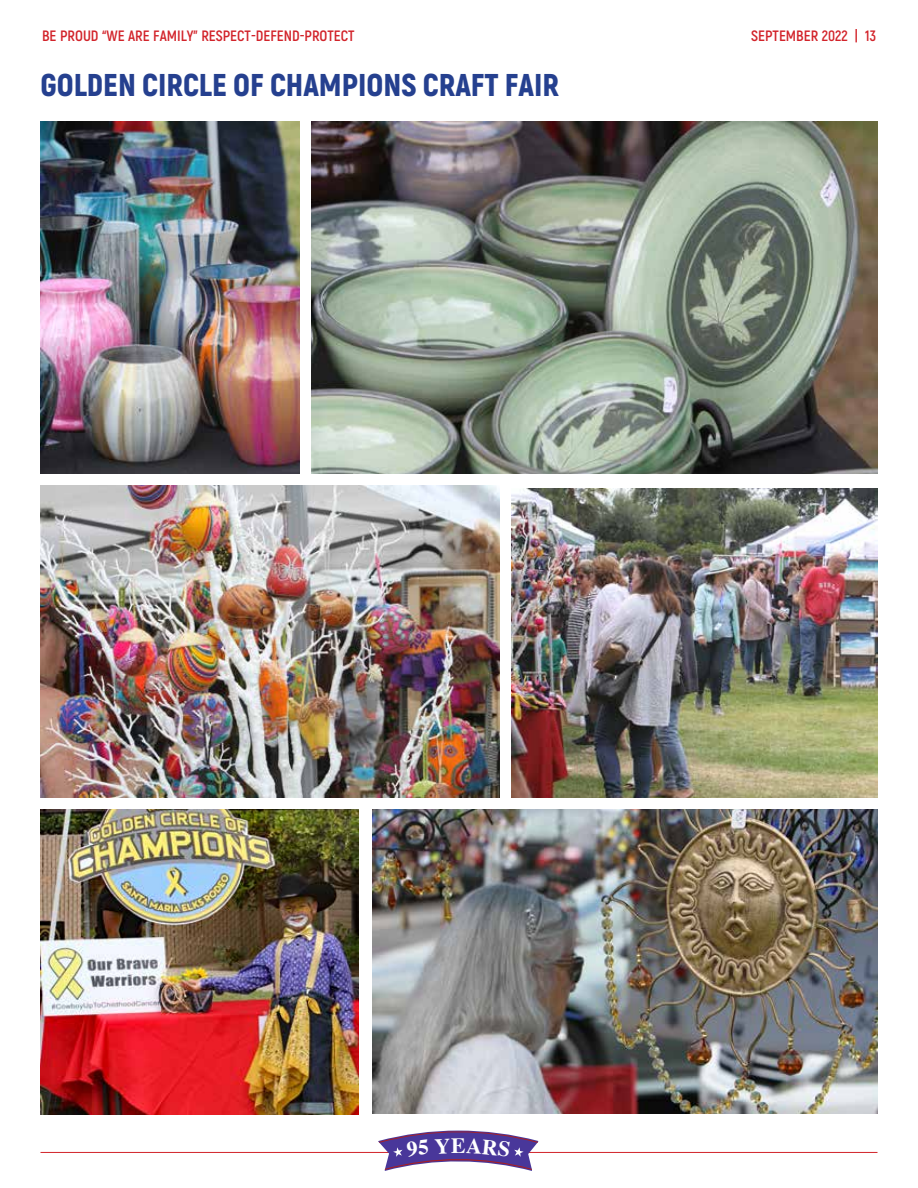
<style>
.page{position:relative;width:918px;height:1188px;background:#fff}
.page>*{position:absolute;margin:0;border:0;box-sizing:border-box;transform-origin:0 0}
.t1{font:900 31.5px "Akrobat";color:#25408f}
.t2{font:700 21.75px "Times";color:#fff}
.t3{font:700 15px "Akrobat";color:#d2232a}
</style>
<div class="page">
<hr style="left:40px;top:1152px;width:838px;height:1px;background:#d2232a">
<svg style="left:379px;top:1128px;width:159px;height:15px"></svg>
<img style="left:40px;top:122px;width:260px;height:352px">
<img style="left:312px;top:122px;width:565px;height:352px">
<img style="left:40px;top:486px;width:460px;height:311px">
<img style="left:512px;top:488px;width:366px;height:309px">
<img style="left:40px;top:810px;width:318px;height:304px">
<img style="left:373px;top:810px;width:505px;height:304px">
<svg style="left:378px;top:1131px;width:160px;height:40px"></svg>
<p class="t3" style="left:42px;top:26px;width:314px">BE PROUD “WE ARE FAMILY” RESPECT-DEFEND-PROTECT</p>
<p class="t3" style="left:751px;top:26px;width:126px">SEPTEMBER 2022 | 13</p>
<h1 class="t1" style="left:40px;top:64px;width:520px">GOLDEN CIRCLE OF CHAMPIONS CRAFT FAIR</h1>
<h2 class="t2" style="left:451px;top:1125px;width:16px">E</h2>
</div>
